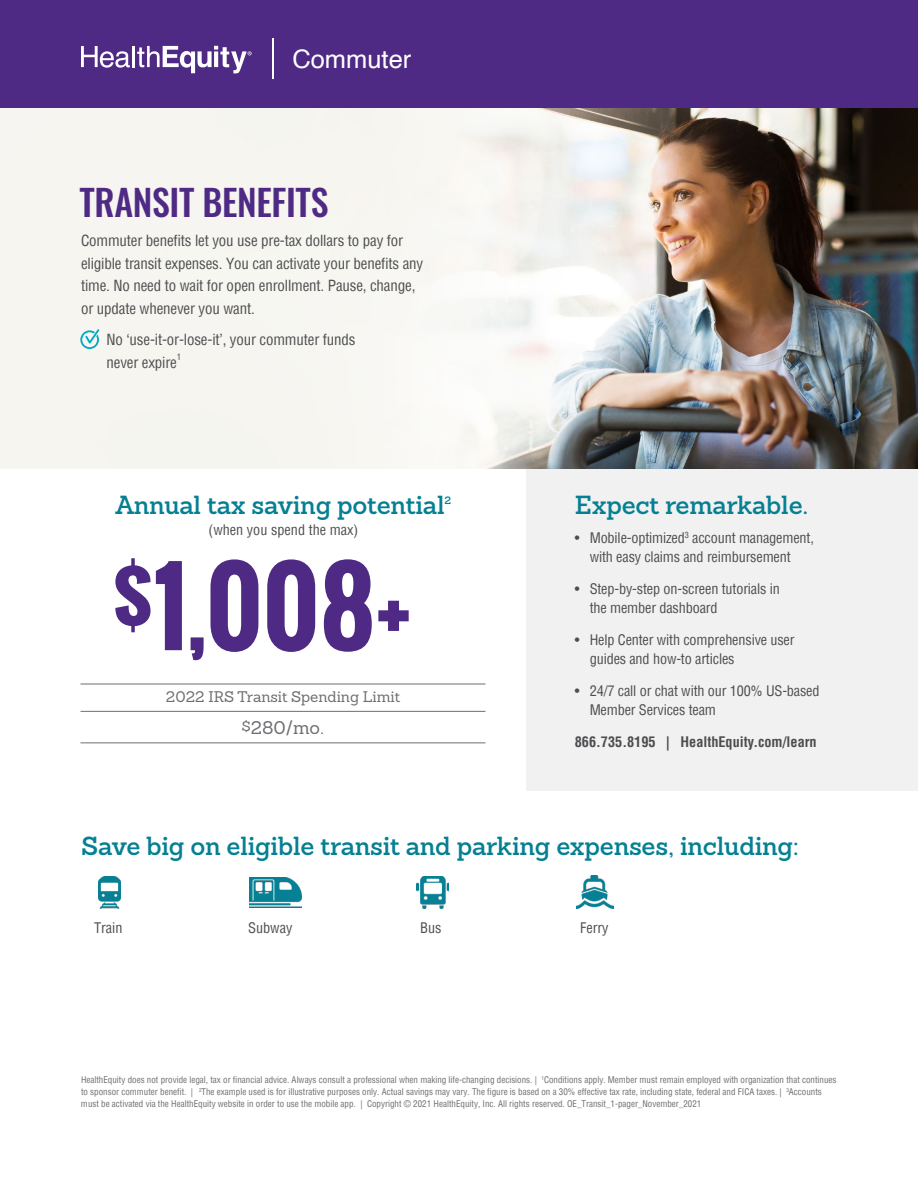
<style>
.page{position:relative;width:918px;height:1188px;background:#fff}
.page>*{position:absolute;margin:0;border:0;box-sizing:border-box;transform-origin:0 0}
.t1{font:700 101.4px "Oswald";color:#4f2a84}
.t2{font:500 36px "Oswald";letter-spacing:-.01em;color:#4f2a84}
.t3{font:25.65px "Helvetica";color:#fff}
.t4{font:600 25.5px "Sanchez Slab";letter-spacing:-.01em;color:#058093}
.t5{font:25.5px "Helvetica";color:#fff}
.t6{font:18px "Sanchez Slab";color:#6d6e71}
.t7{font:condensed 15px/22.5px "Helvetica";letter-spacing:-.01em;color:#4d4d4f}
.t8{font:15px "Sanchez Slab";color:#6d6e71}
.t9{font:condensed 14.25px/19.5px "Helvetica";letter-spacing:-.01em;color:#4d4d4f}
.t10{font:700 condensed 14.25px "Helvetica LT Std";color:#4d4d4f}
.t11{font:600 10.5px "Sanchez Slab";color:#058093}
.t12{font:condensed 9px/12px "Helvetica";color:#6d6e71}
.t13{font:condensed 8.7px "Helvetica";color:#4d4d4f}
.s1{font-size:82.5px}
</style>
<div class="page">
<div style="left:526px;top:458px;width:392px;height:333px;background:#f1f1f2"></div>
<img style="left:0;top:107px;width:918px;height:362px">
<div style="left:0;top:0;width:918px;height:107px;background:#4f2a84"></div>
<svg style="left:81px;top:46px;width:49px;height:22px"></svg>
<hr style="left:132px;top:46px;width:3px;height:21px;background:#fff">
<svg style="left:137px;top:46px;width:115px;height:27px"></svg>
<hr style="left:272px;top:38px;width:2px;height:41px;background:#fff">
<hr style="left:80px;top:684px;width:405px;height:1px;background:#6d6e71">
<hr style="left:80px;top:711px;width:405px;height:1px;background:#6d6e71">
<hr style="left:80px;top:743px;width:405px;height:1px;background:#6d6e71">
<img style="left:99px;top:876px;width:22px;height:33px">
<img style="left:250px;top:877px;width:52px;height:31px">
<img style="left:417px;top:877px;width:31px;height:32px">
<img style="left:576px;top:876px;width:38px;height:33px">
<svg style="left:80px;top:329px;width:19px;height:20px"></svg>
<h3 class="t5" style="left:292px;top:40px;width:121px">Commuter</h3>
<h3 class="t3" style="left:292px;top:39px;width:140px">WageWorks</h3>
<h2 class="t2" style="left:80px;top:184px;width:251px">TRANSIT BENEFITS</h2>
<h3 class="t7" style="left:81px;top:229px;width:344px">Commuter benefits let you use pre-tax dollars to pay for eligible transit expenses. You can activate your benefits any time. No need to wait for open enrollment. Pause, change, or update whenever you want.</h3>
<h3 class="t7" style="left:106px;top:328px;width:251px">No ‘use-it-or-lose-it’, your commuter funds never expire</h3>
<p class="t13" style="left:177px;top:351px;width:6px">1</p>
<h3 class="t4" style="left:116px;top:488px;width:331px">Annual tax saving potential</h3>
<p class="t11" style="left:444px;top:493px;width:8px">2</p>
<h3 class="t9" style="left:209px;top:520px;width:151px">(when you spend the max)</h3>
<h1 class="t1" style="left:112px;top:531px;width:302px"><sup>$</sup>1<span class="s1">,</span>008+</h1>
<h3 class="t8" style="left:166px;top:687px;width:236px">2022 IRS Transit Spending Limit</h3>
<h3 class="t6" style="left:242px;top:716px;width:84px"><sup>$</sup>280/mo.</h3>
<h3 class="t4" style="left:575px;top:488px;width:235px">Expect remarkable.</h3>
<h3 class="t9" style="left:575px;top:528px;width:241px;text-align:center">• Mobile-optimized<sup>3</sup> account management, with easy claims and reimbursement</h3>
<h3 class="t9" style="left:590px;top:579px;width:192px;text-indent:-15px">• Step-by-step on-screen tutorials in the member dashboard</h3>
<h3 class="t9" style="left:590px;top:630px;width:206px;text-indent:-15px">• Help Center with comprehensive user guides and how-to articles</h3>
<h3 class="t9" style="left:590px;top:681px;width:231px;text-indent:-15px">• 24/7 call or chat with our 100% US-based<br>Member Services team</h3>
<h3 class="t10" style="left:575px;top:733px;width:243px">866.735.8195 | HealthEquity.com/learn</h3>
<h3 class="t4" style="left:81px;top:829px;width:719px">Save big on eligible transit and parking expenses, including:</h3>
<h3 class="t9" style="left:94px;top:918px;width:30px">Train</h3>
<h3 class="t9" style="left:248px;top:918px;width:46px">Subway</h3>
<h3 class="t9" style="left:420px;top:918px;width:23px">Bus</h3>
<h3 class="t9" style="left:580px;top:918px;width:30px">Ferry</h3>
<p class="t12" style="left:81px;top:1074px;width:757px">HealthEquity does not provide legal, tax or financial advice. Always consult a professional when making life-changing decisions. | <sup>1</sup>Conditions apply. Member must remain employed with organization that continues to sponsor commuter benefit. | <sup>2</sup>The example used is for illustrative purposes only. Actual savings may vary. The figure is based on a 30% effective tax rate, including state, federal and FICA taxes. | <sup>3</sup>Accounts must be activated via the HealthEquity website in order to use the mobile app. | Copyright © 2021 HealthEquity, Inc. All rights reserved. OE_Transit_1-pager_November_2021</p>
</div>
